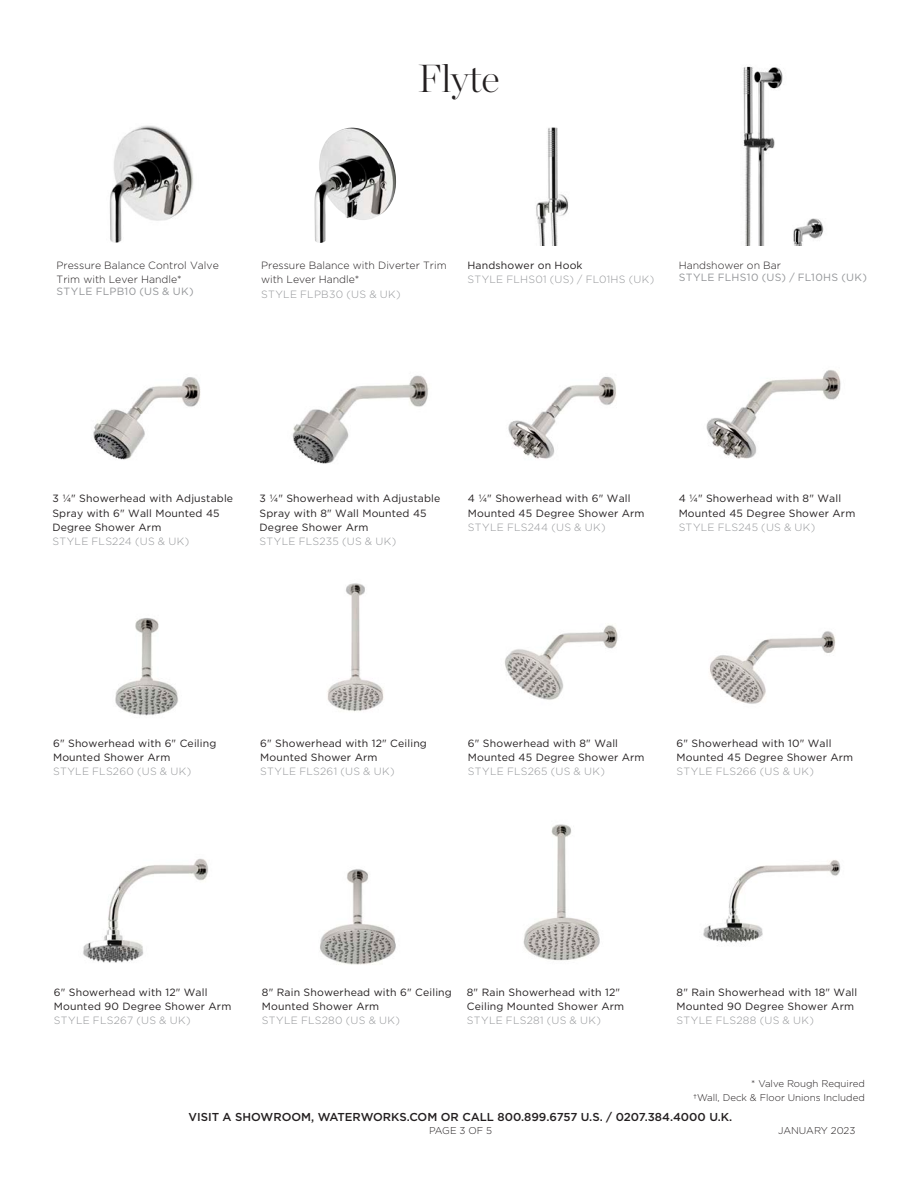
<style>
.page{position:relative;width:918px;height:1188px;background:#fff}
.page>*{position:absolute;margin:0;border:0;box-sizing:border-box;transform-origin:0 0}
.t1{font:200 39px "Chronicle Display";letter-spacing:-.005em;color:#231f20}
.t2{font:500 11.55px "Gotham";color:#231f20}
.Text__LIGHT_-_6_5_9{font:10.5px/14.2px "Gotham";letter-spacing:.015em;color:#231f20}
.Text__product_number{font:300 10.5px "Gotham";letter-spacing:.025em;color:#939598}
.Text__LIGHT_-_6_5_9-2{font:300 10.5px/14.2px "Gotham";color:#231f20}
.Text__product_number-2{font:10.5px "Gotham";letter-spacing:.025em;color:#939598}
.t3{font:300 9.9px "Gotham";letter-spacing:-.005em;color:#231f20}
.Text__Light_-_6_5_9{font:300 9.75px/14.2px "Gotham";color:#231f20;text-align:right}
</style>
<div class="page">
<img style="left:743px;top:66px;width:81px;height:179px">
<img style="left:536px;top:127px;width:33px;height:119px">
<img style="left:314px;top:128px;width:82px;height:115px">
<img style="left:109px;top:125px;width:84px;height:118px">
<img style="left:93px;top:377px;width:108px;height:83px">
<img style="left:292px;top:375px;width:137px;height:89px">
<img style="left:508px;top:377px;width:108px;height:82px">
<img style="left:706px;top:370px;width:135px;height:89px">
<img style="left:710px;top:631px;width:126px;height:73px">
<img style="left:115px;top:618px;width:63px;height:98px">
<img style="left:83px;top:858px;width:126px;height:105px">
<img style="left:327px;top:583px;width:57px;height:129px">
<img style="left:320px;top:869px;width:76px;height:96px">
<img style="left:504px;top:625px;width:114px;height:75px">
<img style="left:523px;top:824px;width:77px;height:137px">
<img style="left:703px;top:860px;width:138px;height:83px">
<h1 class="t1" style="left:418px;top:49px;width:83px">Flyte</h1>
<p class="Text__LIGHT_-_6_5_9-2" style="left:57px;top:258px;width:164px">Pressure Balance Control Valve<br>Trim with Lever Handle*</p>
<p class="Text__product_number-2" style="left:57px;top:285px;width:138px">STYLE FLPB10 (US &amp; UK)</p>
<p class="Text__LIGHT_-_6_5_9-2" style="left:261px;top:258px;width:187px">Pressure Balance with Diverter Trim with Lever Handle*</p>
<p class="Text__product_number" style="left:261px;top:287px;width:141px">STYLE FLPB30 (US &amp; U K)</p>
<p class="Text__LIGHT_-_6_5_9" style="left:467px;top:258px;width:117px">Handshower on Hook</p>
<p class="Text__product_number" style="left:467px;top:273px;width:189px">STYLE FLHS01 (US) / FL01HS (U K)</p>
<p class="Text__LIGHT_-_6_5_9-2" style="left:679px;top:258px;width:104px">Handshower on Bar</p>
<p class="Text__product_number-2" style="left:679px;top:271px;width:190px">STYLE FLHS10 (US) / FL10HS (UK)</p>
<p class="Text__LIGHT_-_6_5_9" style="left:52px;top:491px;width:182px">3 1/4" Showerhead with Adjustable<br>Spray with 6" Wall Mounted 45<br>Degree Shower Arm</p>
<p class="Text__product_number" style="left:52px;top:535px;width:138px">STYLE FLS224 (US &amp; U K)</p>
<p class="Text__LIGHT_-_6_5_9" style="left:260px;top:491px;width:182px">3 1/4" Showerhead with Adjustable<br>Spray with 8" Wall Mounted 45<br>Degree Shower Arm</p>
<p class="Text__product_number" style="left:260px;top:535px;width:138px">STYLE FLS235 (US &amp; U K)</p>
<p class="Text__LIGHT_-_6_5_9" style="left:468px;top:491px;width:178px">4 1/4" Showerhead with 6" Wall<br>Mounted 45 Degree Shower Arm</p>
<p class="Text__product_number" style="left:468px;top:520px;width:139px">STYLE FLS244 (US &amp; U K)</p>
<p class="Text__LIGHT_-_6_5_9" style="left:679px;top:491px;width:178px">4 1/4" Showerhead with 8" Wall<br>Mounted 45 Degree Shower Arm</p>
<p class="Text__product_number" style="left:679px;top:520px;width:138px">STYLE FLS245 (U S &amp; U K)</p>
<p class="Text__LIGHT_-_6_5_9" style="left:53px;top:736px;width:165px">6" Showerhead with 6" Ceiling<br>Mounted Shower Arm</p>
<p class="Text__product_number" style="left:53px;top:765px;width:140px">STYLE FLS260 (US &amp; U K)</p>
<p class="Text__LIGHT_-_6_5_9" style="left:260px;top:736px;width:168px">6" Showerhead with 12" Ceiling<br>Mounted Shower Arm</p>
<p class="Text__product_number" style="left:260px;top:765px;width:136px">STYLE FLS261 (US &amp; U K)</p>
<p class="Text__LIGHT_-_6_5_9" style="left:468px;top:736px;width:178px">6" Showerhead with 8" Wall<br>Mounted 45 Degree Shower Arm</p>
<p class="Text__product_number" style="left:468px;top:765px;width:139px">STYLE FLS265 (US &amp; U K)</p>
<p class="Text__LIGHT_-_6_5_9" style="left:677px;top:736px;width:178px">6" Showerhead with 10" Wall<br>Mounted 45 Degree Shower Arm</p>
<p class="Text__product_number" style="left:677px;top:765px;width:139px">STYLE FLS266 (US &amp; U K)</p>
<p class="Text__LIGHT_-_6_5_9" style="left:54px;top:985px;width:179px">6" Showerhead with 12" Wall<br>Mounted 90 Degree Shower Arm</p>
<p class="Text__product_number" style="left:54px;top:1014px;width:138px">STYLE FLS267 (US &amp; U K)</p>
<p class="Text__LIGHT_-_6_5_9" style="left:262px;top:985px;width:191px">8" Rain Showerhead with 6" Ceiling<br>Mounted Shower Arm</p>
<p class="Text__product_number" style="left:262px;top:1014px;width:140px">STYLE FLS280 (US &amp; U K)</p>
<p class="Text__LIGHT_-_6_5_9" style="left:467px;top:985px;width:159px">8" Rain Showerhead with 12"<br>Ceiling Mounted Shower Arm</p>
<p class="Text__product_number" style="left:467px;top:1014px;width:136px">STYLE FLS281 (U S &amp; U K)</p>
<p class="Text__LIGHT_-_6_5_9" style="left:677px;top:985px;width:182px">8" Rain Showerhead with 18" Wall<br>Mounted 90 Degree Shower Arm</p>
<p class="Text__product_number" style="left:677px;top:1014px;width:139px">STYLE FLS288 (US &amp; U K)</p>
<p class="Text__Light_-_6_5_9" style="left:693px;top:1076px;width:173px">* Valve Rough Required<br>†Wall, Deck &amp; Floor U nions Included</p>
<p class="t2" style="left:189px;top:1109px;width:545px">VISIT A SHOWROOM, WATERWORKS.COM OR CALL 800.899.6757 U.S. / 0207.384.4000 U.K.</p>
<p class="t3" style="left:429px;top:1124px;width:65px">PAGE 3 OF 5</p>
<p class="t3" style="left:778px;top:1124px;width:79px">Ja nuary 2023</p>
</div>
